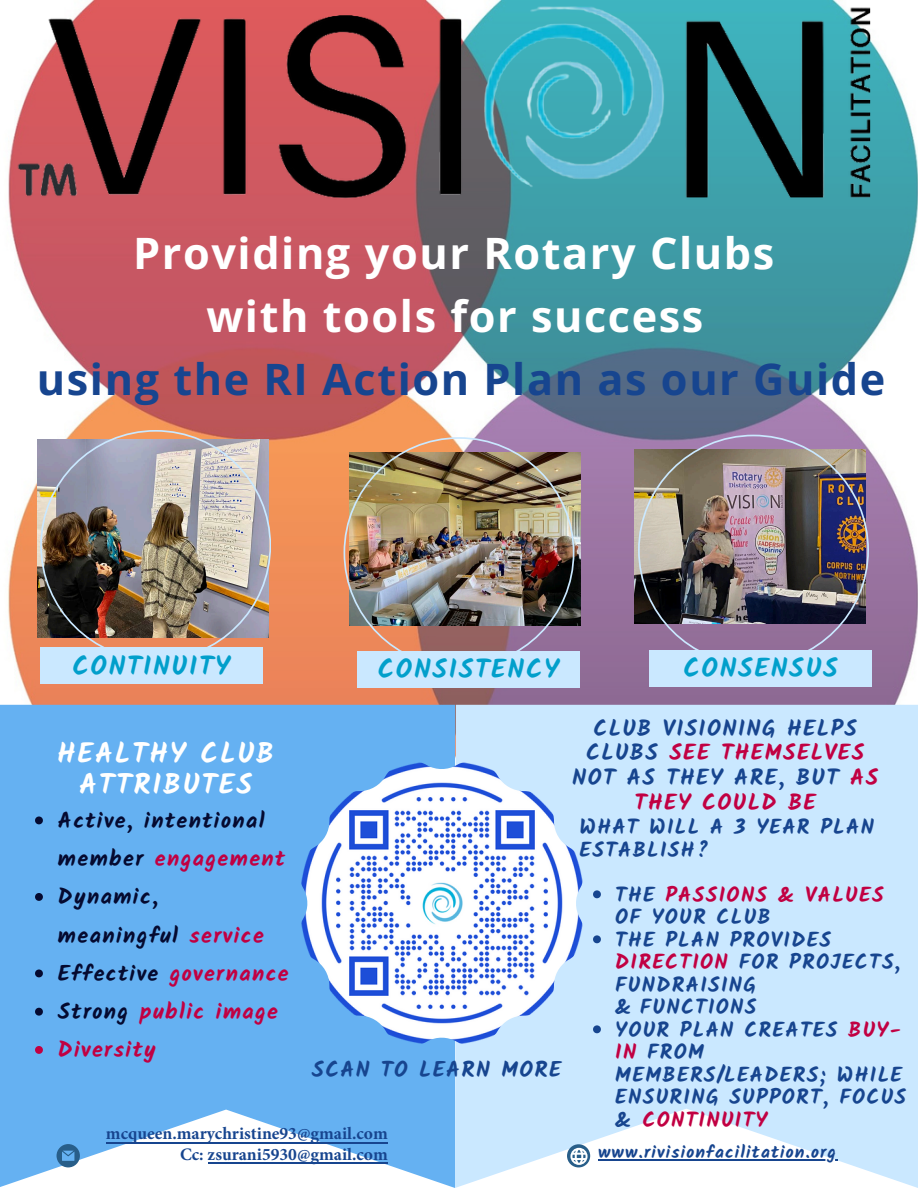
<style>
.page{position:relative;width:918px;height:1188px;background:#fff}
.page>*{position:absolute;margin:0;border:0;box-sizing:border-box;transform-origin:0 0}
.t1{font:700 43.2px/63px "Open Sans";letter-spacing:.035em;color:#fff;text-align:center}
.t2{font:700 28.5px/31.5px "Kalam";letter-spacing:.065em;color:#fff;text-align:center}
.t3{font:700 26.55px "Kalam";letter-spacing:.065em;color:#019fcb}
.t4{font:700 22.5px/24.8px "Kalam";letter-spacing:.065em;color:#17458f;text-align:center}
.t5{font:700 22.05px/38.2px "Kalam";letter-spacing:.065em;color:#050a30}
.t6{font:700 22.05px "Kalam";letter-spacing:.065em;color:#c10042}
.t7{font:700 22.05px "Kalam";letter-spacing:.065em;color:#17458f}
.t8{font:700 21px/22.5px "Kalam";letter-spacing:.065em;color:#17458f}
.t9{font:700 17.55px/20.9px "Minion Pro";color:#17458f;text-align:right}
.t10{font:700 17.55px "Kalam";letter-spacing:.065em;color:#17458f}
.s1{color:#17458f}
.s2{color:#c10042}
.s3{color:#050a30}
</style>
<div class="page">
<img style="left:0;top:0;width:918px;height:705px">
<svg style="left:455px;top:705px;width:463px;height:483px;background:#cfeafe"></svg>
<svg style="left:0;top:705px;width:455px;height:483px;background:#74b8f3"></svg>
<svg style="left:57px;top:1144px;width:23px;height:23px"></svg>
<svg style="left:567px;top:1144px;width:23px;height:23px"></svg>
<svg style="left:570px;top:1148px;width:17px;height:17px"></svg>
<img style="left:574px;top:452px;width:7px;height:174px">
<img style="left:40px;top:430px;width:231px;height:231px">
<div style="left:40px;top:647px;width:222px;height:37px;background:#cae8ff"></div>
<div style="left:357px;top:651px;width:223px;height:36px;background:#cae8ff"></div>
<div style="left:650px;top:650px;width:222px;height:36px;background:#cae8ff"></div>
<img style="left:299px;top:761px;width:285px;height:285px">
<img style="left:0;top:3px;width:917px;height:268px">
<hr style="left:598px;top:1159px;width:239px;height:2px;background:#17458f">
<img style="left:344px;top:437px;width:230px;height:231px">
<img style="left:638px;top:435px;width:231px;height:230px">
<svg style="left:35px;top:817px;width:8px;height:7px"></svg>
<svg style="left:35px;top:893px;width:8px;height:8px"></svg>
<svg style="left:35px;top:970px;width:8px;height:7px"></svg>
<svg style="left:35px;top:1008px;width:8px;height:8px"></svg>
<svg style="left:35px;top:1046px;width:8px;height:8px"></svg>
<svg style="left:593px;top:890px;width:8px;height:8px"></svg>
<svg style="left:593px;top:935px;width:8px;height:8px"></svg>
<svg style="left:593px;top:1025px;width:8px;height:8px"></svg>
<hr style="left:106px;top:1142px;width:282px;height:1px;background:#17458f">
<hr style="left:208px;top:1162px;width:180px;height:1px;background:#17458f">
<h1 class="t1" style="left:37px;top:221px;width:850px">Providing your Rotary Clubs<br>with tools for success<br><span class="s1">using the RI Action Plan as our Guide</span></h1>
<h2 class="t3" style="left:72px;top:650px;width:159px">CONTINUITY</h2>
<p class="t3" style="left:378px;top:654px;width:183px">CONSISTENCY</p>
<h2 class="t3" style="left:684px;top:652px;width:156px">CONSENSUS</h2>
<h2 class="t2" style="left:57px;top:737px;width:218px">HEALTHY CLUB<br>ATTRIBUTES</h2>
<p class="t5" style="left:58px;top:801px;width:229px">Active, intentional member <span class="s2">engagement</span></p>
<p class="t5" style="left:58px;top:878px;width:207px">Dynamic, meaningful <span class="s2">service</span></p>
<p class="t6" style="left:58px;top:960px;width:232px"><span class="s3">Effective</span> governance</p>
<p class="t6" style="left:58px;top:998px;width:222px"><span class="s3">Strong</span> public image</p>
<p class="t6" style="left:58px;top:1037px;width:99px">Diversity</p>
<p class="t7" style="left:312px;top:1056px;width:251px">SCAN TO LEARN MORE</p>
<h2 class="t9" style="left:106px;top:1123px;width:283px">mcqueen.marychristine93@gmail.com<br>Cc: zsurani5930@gmail.com</h2>
<p class="t4" style="left:572px;top:716px;width:308px">CLUB VISIONING HELPS<br>CLUBS <span class="s2">SEE THEMSELVES<br></span>NOT AS THEY ARE, BUT <span class="s2">AS<br>THEY COULD BE</span></p>
<p class="t8" style="left:580px;top:816px;width:296px">WHAT WILL A 3 YEAR PLAN<br>ESTABLISH?</p>
<h3 class="t8" style="left:615px;top:883px;width:292px">THE <span class="s2">PASSIONS &amp; VALUES<br></span>OF YOUR CLUB<br>THE PLAN PROVIDES<br><span class="s2">DIRECTION</span> FOR PROJECTS,<br>FUNDRAISING<br>&amp; FUNCTIONS<br>YOUR PLAN CREATES <span class="s2">BUY-<br>IN</span> FROM<br>MEMBERS/LEADERS; WHILE<br>ENSURING SUPPORT, FOCUS &amp; <span class="s2">CONTINUITY</span></h3>
<p class="t10" style="left:598px;top:1142px;width:239px">www.rivisionfacilitation.org</p>
</div>
